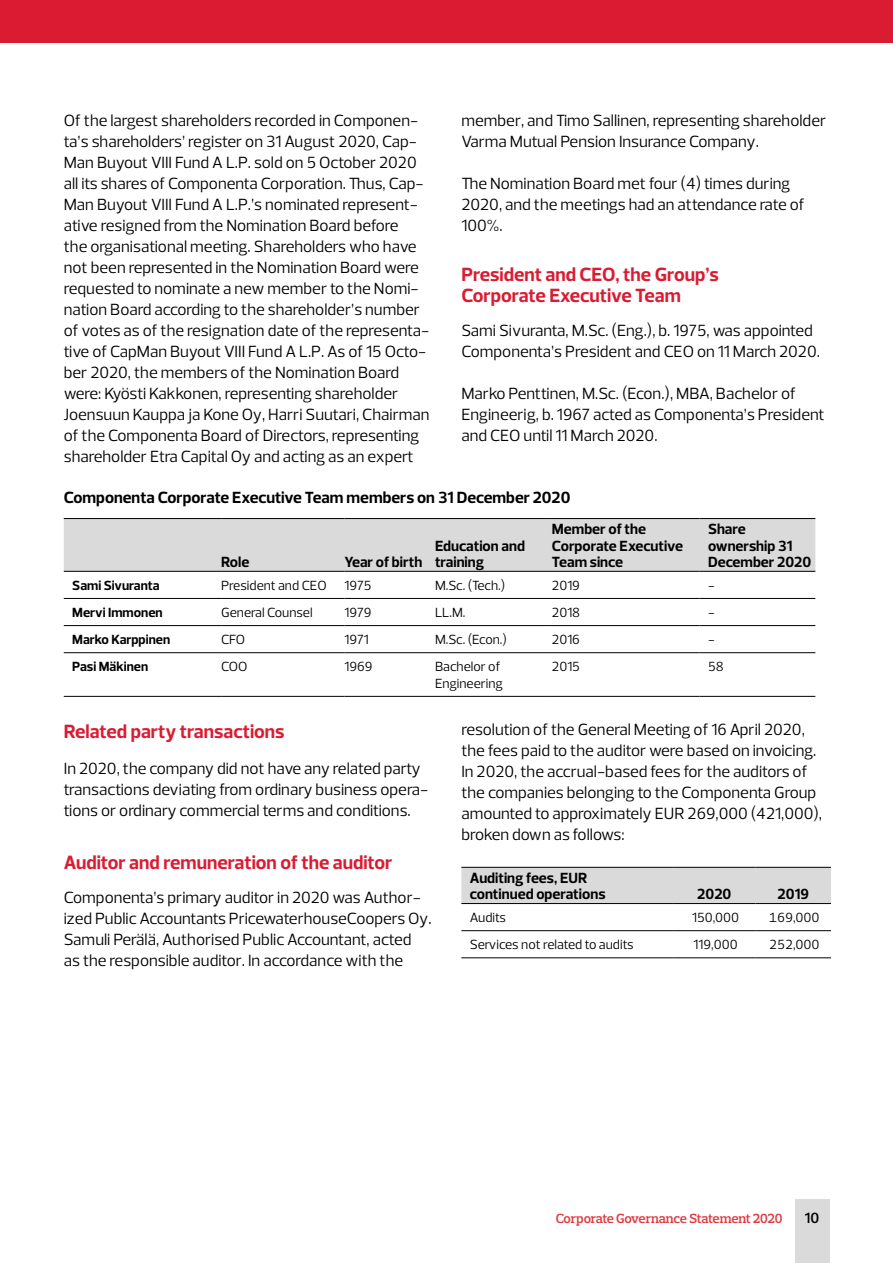
<style>
.page{position:relative;width:893px;height:1263px;background:#fff}
.page>*{position:absolute;margin:0;border:0;box-sizing:border-box;transform-origin:0 0}
.Vo{font:700 19.5px/21px "Prelo";color:#db1b32}
.Leipis{font:16.5px/21px "Prelo";color:#000}
.Vo2{font:700 16.5px "Prelo";color:#000}
.TAUL_Ots2{font:700 15px/16.5px "Prelo";color:#000}
.t1{font:600 15px "Prelo";color:#000}
.TAUL_Leipis_vas{font:13.5px/16.5px "Prelo";color:#000}
.TAUL_Leipis_vas-2{font:700 13.5px "Prelo";color:#000}
.t2{font:600 13.5px "Prelo Slab";letter-spacing:-.015em;color:#de3a41}
.TAUL_leipis_oik{font:13.5px "Prelo";letter-spacing:-.01em;color:#000}
</style>
<div class="page">
<div style="left:795px;top:1199px;width:34px;height:64px;background:#dadada"></div>
<div style="left:0;top:0;width:893px;height:43px;background:#db1b32"></div>
<div style="left:64px;top:519px;width:751px;height:52px;background:#dadada"></div>
<hr style="left:64px;top:518px;width:157px;height:1px;background:#000">
<hr style="left:221px;top:518px;width:123px;height:1px;background:#000">
<hr style="left:344px;top:518px;width:91px;height:1px;background:#000">
<hr style="left:435px;top:518px;width:117px;height:1px;background:#000">
<hr style="left:552px;top:518px;width:147px;height:1px;background:#000">
<hr style="left:699px;top:518px;width:116px;height:1px;background:#000">
<hr style="left:64px;top:571px;width:157px;height:1px;background:#000">
<hr style="left:221px;top:571px;width:123px;height:1px;background:#000">
<hr style="left:344px;top:571px;width:91px;height:1px;background:#000">
<hr style="left:435px;top:571px;width:117px;height:1px;background:#000">
<hr style="left:552px;top:571px;width:147px;height:1px;background:#000">
<hr style="left:699px;top:571px;width:116px;height:1px;background:#000">
<hr style="left:64px;top:598px;width:157px;height:1px;background:#000">
<hr style="left:221px;top:598px;width:123px;height:1px;background:#000">
<hr style="left:344px;top:598px;width:91px;height:1px;background:#000">
<hr style="left:435px;top:598px;width:117px;height:1px;background:#000">
<hr style="left:552px;top:598px;width:147px;height:1px;background:#000">
<hr style="left:699px;top:598px;width:116px;height:1px;background:#000">
<hr style="left:64px;top:625px;width:157px;height:1px;background:#000">
<hr style="left:221px;top:625px;width:123px;height:1px;background:#000">
<hr style="left:344px;top:625px;width:91px;height:1px;background:#000">
<hr style="left:435px;top:625px;width:117px;height:1px;background:#000">
<hr style="left:552px;top:625px;width:147px;height:1px;background:#000">
<hr style="left:699px;top:625px;width:116px;height:1px;background:#000">
<hr style="left:64px;top:652px;width:157px;height:1px;background:#000">
<hr style="left:221px;top:652px;width:123px;height:1px;background:#000">
<hr style="left:344px;top:652px;width:91px;height:1px;background:#000">
<hr style="left:435px;top:652px;width:117px;height:1px;background:#000">
<hr style="left:552px;top:652px;width:147px;height:1px;background:#000">
<hr style="left:699px;top:652px;width:116px;height:1px;background:#000">
<hr style="left:64px;top:696px;width:157px;height:1px;background:#000">
<hr style="left:221px;top:696px;width:123px;height:1px;background:#000">
<hr style="left:344px;top:696px;width:91px;height:1px;background:#000">
<hr style="left:435px;top:696px;width:117px;height:1px;background:#000">
<hr style="left:552px;top:696px;width:147px;height:1px;background:#000">
<hr style="left:699px;top:696px;width:116px;height:1px;background:#000">
<div style="left:461px;top:868px;width:370px;height:35px;background:#dadada"></div>
<hr style="left:461px;top:867px;width:212px;height:1px;background:#000">
<hr style="left:673px;top:867px;width:83px;height:1px;background:#000">
<hr style="left:756px;top:867px;width:75px;height:1px;background:#000">
<hr style="left:461px;top:903px;width:212px;height:1px;background:#000">
<hr style="left:673px;top:903px;width:83px;height:1px;background:#000">
<hr style="left:756px;top:903px;width:75px;height:1px;background:#000">
<hr style="left:461px;top:930px;width:212px;height:1px;background:#000">
<hr style="left:673px;top:930px;width:83px;height:1px;background:#000">
<hr style="left:756px;top:930px;width:75px;height:1px;background:#000">
<hr style="left:461px;top:957px;width:212px;height:1px;background:#000">
<hr style="left:673px;top:957px;width:83px;height:1px;background:#000">
<hr style="left:756px;top:957px;width:75px;height:1px;background:#000">
<p class="Leipis" style="left:64px;top:110px;width:367px">Of the largest shareholders recorded in Componen&shy;ta’s shareholders’ register on 31 August 2020, Cap-Man Buyout VIII Fund A L.P. sold on 5 October 2020 all its shares of Componenta Corporation. Thus, Cap-Man Buyout VIII Fund A L.P.’s nominated represent&shy;ative resigned from the Nomination Board before<br>the organisational meeting. Shareholders who have not been represented in the Nomination Board were requested to nominate a new member to the Nomi&shy;nation Board according to the shareholder’s number of votes as of the resignation date of the representa&shy;tive of CapMan Buyout VIII Fund A L.P. As of 15 Octo&shy;ber 2020, the members of the Nomination Board were: Kyösti Kakkonen, representing shareholder Joensuun Kauppa ja Kone Oy, Harri Suutari, Chairman of the Componenta Board of Directors, representing shareholder Etra Capital Oy and acting as an expert</p>
<p class="Vo2" style="left:64px;top:487px;width:508px">Componenta Corporate Executive Team members on 31 December 2020</p>
<p class="Leipis" style="left:461px;top:110px;width:366px">member, and Timo Sallinen, representing shareholder<br>Varma Mutual Pension Insurance Company.</p>
<p class="Leipis" style="left:461px;top:173px;width:345px">The Nomination Board met four (4) times during<br>2020, and the meetings had an attendance rate of<br>100%.</p>
<p class="Vo" style="left:461px;top:263px;width:259px">President and CEO, the Group’s<br>Corporate Executive Team</p>
<p class="Leipis" style="left:461px;top:320px;width:360px">Sami Sivuranta, M.Sc. (Eng.), b. 1975, was appointed<br>Componenta’s President and CEO on 11 March 2020.</p>
<p class="Leipis" style="left:461px;top:383px;width:365px">Marko Penttinen, M.Sc. (Econ.), MBA, Bachelor of<br>Engineerig, b. 1967 acted as Componenta’s President and CEO until 11 March 2020.</p>
<p class="TAUL_Ots2" style="left:221px;top:554px;width:30px">Role</p>
<p class="TAUL_Ots2" style="left:344px;top:554px;width:79px">Year of birth</p>
<p class="TAUL_Ots2" style="left:435px;top:537px;width:91px">Education and training</p>
<p class="TAUL_Ots2" style="left:552px;top:521px;width:133px">Member of the<br>Corporate Executive<br>Team since</p>
<p class="TAUL_Ots2" style="left:708px;top:521px;width:105px">Share ownership 31<br>December 2020</p>
<p class="TAUL_Leipis_vas-2" style="left:72px;top:577px;width:89px">Sami Sivuranta</p>
<p class="TAUL_Leipis_vas" style="left:221px;top:577px;width:107px">President and CEO</p>
<p class="TAUL_Leipis_vas" style="left:344px;top:577px;width:29px">1975</p>
<p class="TAUL_Leipis_vas" style="left:435px;top:577px;width:72px">M.Sc. (Tech.)</p>
<p class="TAUL_Leipis_vas" style="left:552px;top:577px;width:30px">2019</p>
<p class="TAUL_Leipis_vas" style="left:708px;top:577px;width:8px">-</p>
<p class="TAUL_Leipis_vas-2" style="left:72px;top:604px;width:92px">Mervi Immonen</p>
<p class="TAUL_Leipis_vas" style="left:221px;top:604px;width:93px">General Counsel</p>
<p class="TAUL_Leipis_vas" style="left:344px;top:604px;width:29px">1979</p>
<p class="TAUL_Leipis_vas" style="left:435px;top:604px;width:32px">LL.M.</p>
<p class="TAUL_Leipis_vas" style="left:552px;top:604px;width:30px">2018</p>
<p class="TAUL_Leipis_vas" style="left:708px;top:604px;width:8px">-</p>
<p class="TAUL_Leipis_vas-2" style="left:72px;top:631px;width:99px">Marko Karppinen</p>
<p class="TAUL_Leipis_vas" style="left:221px;top:631px;width:26px">CFO</p>
<p class="TAUL_Leipis_vas" style="left:344px;top:631px;width:26px">1971</p>
<p class="TAUL_Leipis_vas" style="left:435px;top:631px;width:73px">M.Sc. (Econ.)</p>
<p class="TAUL_Leipis_vas" style="left:552px;top:631px;width:30px">2016</p>
<p class="TAUL_Leipis_vas" style="left:708px;top:631px;width:8px">-</p>
<p class="TAUL_Leipis_vas-2" style="left:72px;top:658px;width:77px">Pasi Mäkinen</p>
<p class="TAUL_Leipis_vas" style="left:221px;top:659px;width:28px">COO</p>
<p class="TAUL_Leipis_vas" style="left:344px;top:659px;width:30px">1969</p>
<p class="TAUL_Leipis_vas" style="left:435px;top:659px;width:69px">Bachelor of<br>Engineering</p>
<p class="TAUL_Leipis_vas" style="left:552px;top:659px;width:30px">2015</p>
<p class="TAUL_Leipis_vas" style="left:708px;top:659px;width:17px">58</p>
<p class="Vo" style="left:64px;top:721px;width:222px">Related party transactions</p>
<p class="Leipis" style="left:64px;top:758px;width:366px">In 2020, the company did not have any related party transactions deviating from ordinary business opera&shy;tions or ordinary commercial terms and conditions.</p>
<p class="Vo" style="left:64px;top:851px;width:330px">Auditor and remuneration of the auditor</p>
<p class="Leipis" style="left:64px;top:887px;width:369px">Componenta’s primary auditor in 2020 was Author&shy;ized Public Accountants PricewaterhouseCoopers Oy.<br>Samuli Perälä, Authorised Public Accountant, acted as the responsible auditor. In accordance with the</p>
<p class="Leipis" style="left:461px;top:719px;width:362px">resolution of the General Meeting of 16 April 2020, the fees paid to the auditor were based on invoicing.<br>In 2020, the accrual-based fees for the auditors of the companies belonging to the Componenta Group amounted to approximately EUR 269,000 (421,000), broken down as follows:</p>
<p class="TAUL_Ots2" style="left:470px;top:869px;width:119px">Auditing fees, EUR</p>
<p class="TAUL_Ots2" style="left:470px;top:886px;width:137px">continued operations</p>
<p class="TAUL_Ots2" style="left:697px;top:886px;width:36px">2020</p>
<p class="TAUL_Ots2" style="left:778px;top:886px;width:33px">2019</p>
<p class="TAUL_Leipis_vas" style="left:470px;top:909px;width:37px">Audits</p>
<p class="TAUL_Leipis_vas" style="left:692px;top:909px;width:49px">150,000</p>
<p class="TAUL_leipis_oik" style="left:769px;top:909px;width:52px">169,000</p>
<p class="TAUL_Leipis_vas" style="left:470px;top:936px;width:165px">Services not related to audits</p>
<p class="TAUL_Leipis_vas" style="left:694px;top:936px;width:46px">119,000</p>
<p class="TAUL_leipis_oik" style="left:769px;top:936px;width:52px">252,000</p>
<p class="t2" style="left:556px;top:1210px;width:228px">Corporate Governance Statement 2020</p>
<p class="t1" style="left:805px;top:1209px;width:16px">10</p>
</div>
